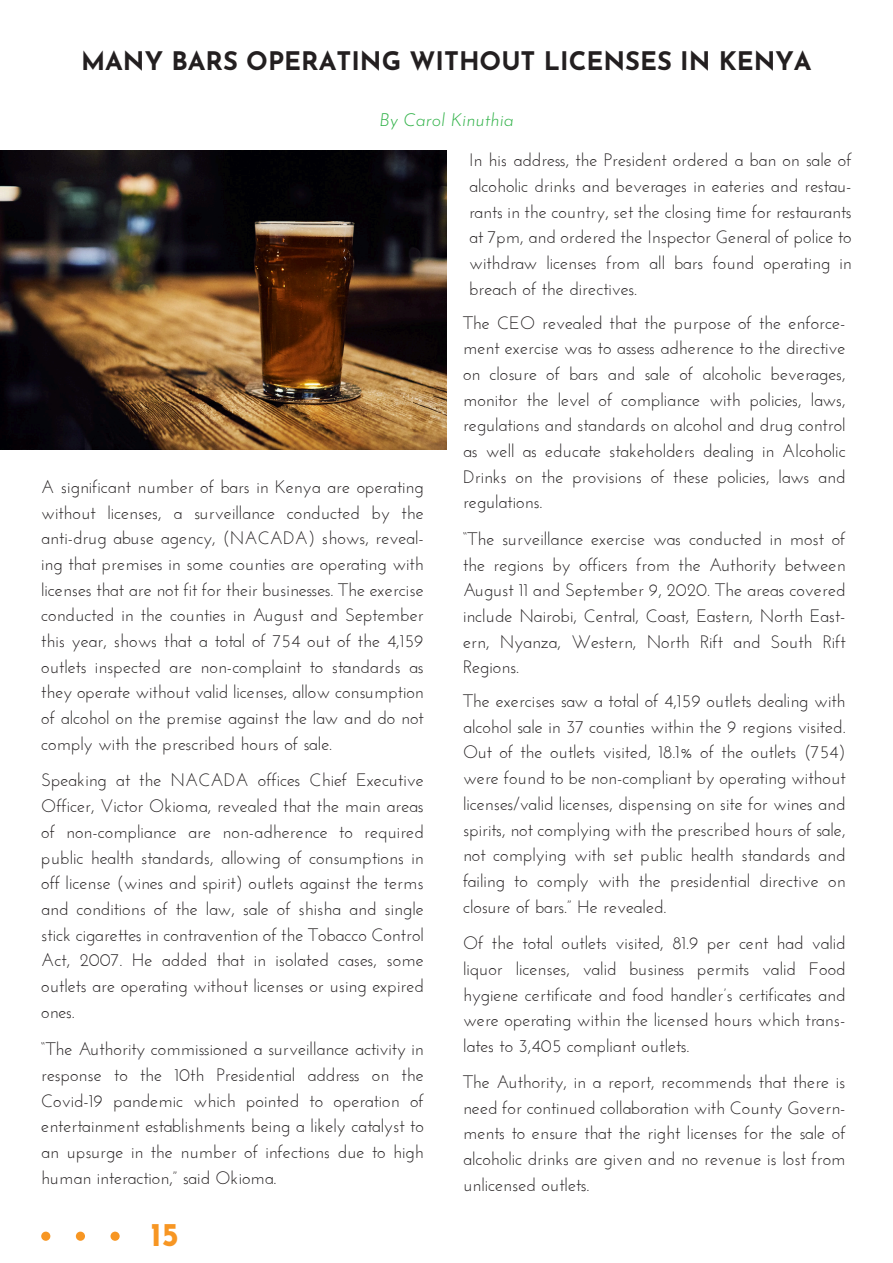
<style>
.page{position:relative;width:893px;height:1263px;background:#fff}
.page>*{position:absolute;margin:0;border:0;box-sizing:border-box;transform-origin:0 0}
.t1{font:700 33px "Josefin Sans";color:#f79623}
.t2{font:700 25.5px "Josefin Sans";color:#231f20}
.t3{font:18px/25.7px "Josefin Sans";color:#231f20;text-align:justify}
.t4{font:italic 100 18px "Josefin Sans";color:#34b34b}
</style>
<div class="page">
<div style="left:41px;top:1231px;width:9px;height:10px;background:#f79623;border-radius:50%"></div>
<div style="left:76px;top:1231px;width:9px;height:10px;background:#f79623;border-radius:50%"></div>
<div style="left:111px;top:1231px;width:9px;height:10px;background:#f79623;border-radius:50%"></div>
<img style="left:0;top:150px;width:446px;height:299px">
<h2 class="t2" style="left:81px;top:42px;width:732px">MANY BARS OPERATING WITHOUT LICENSES IN KENYA</h2>
<p class="t4" style="left:379px;top:104px;width:136px">By Carol Kinuthia</p>
<p class="t3" style="left:41px;top:474px;width:384px">A significant number of bars in Kenya are operating without licenses, a surveillance conducted by the anti-drug abuse agency, (NACADA) shows, reveal&shy;ing that premises in some counties are operating with licenses that are not fit for their businesses. The exercise conducted in the counties in August and September this year, shows that a total of 754 out of the 4,159 outlets inspected are non-complaint to standards as they operate without valid licenses, allow consumption of alcohol on the premise against the law and do not comply with the prescribed hours of sale.</p>
<p class="t3" style="left:41px;top:767px;width:384px">Speaking at the NACADA offices Chief Executive Officer, Victor Okioma, revealed that the main areas of non-compliance are non-adherence to required public health standards, allowing of consumptions in off license (wines and spirit) outlets against the terms and conditions of the law, sale of shisha and single stick cigarettes in contravention of the Tobacco Control Act, 2007. He added that in isolated cases, some outlets are operating without licenses or using expired ones.</p>
<p class="t3" style="left:41px;top:1036px;width:384px">“The Authority commissioned a surveillance activity in response to the 10th Presidential address on the Covid-19 pandemic which pointed to operation of entertainment establishments being a likely catalyst to an upsurge in the number of infections due to high human interaction,” said Okioma.</p>
<h1 class="t1" style="left:150px;top:1209px;width:30px">15</h1>
<p class="t3" style="left:469px;top:147px;width:384px">In his address, the President ordered a ban on sale of alcoholic drinks and beverages in eateries and restau&shy;rants in the country, set the closing time for restaurants at 7pm, and ordered the Inspector General of police to withdraw licenses from all bars found operating in breach of the directives.</p>
<p class="t3" style="left:463px;top:309px;width:384px">The CEO revealed that the purpose of the enforce&shy;ment exercise was to assess adherence to the directive on closure of bars and sale of alcoholic beverages, monitor the level of compliance with policies, laws, regulations and standards on alcohol and drug control as well as educate stakeholders dealing in Alcoholic Drinks on the provisions of these policies, laws and regulations.</p>
<p class="t3" style="left:463px;top:526px;width:384px">“The surveillance exercise was conducted in most of the regions by officers from the Authority between August 11 and September 9, 2020. The areas covered include Nairobi, Central, Coast, Eastern, North East&shy;ern, Nyanza, Western, North Rift and South Rift Regions.</p>
<p class="t3" style="left:463px;top:688px;width:384px">The exercises saw a total of 4,159 outlets dealing with alcohol sale in 37 counties within the 9 regions visited.<br>Out of the outlets visited, 18.1% of the outlets (754) were found to be non-compliant by operating without licenses/valid licenses, dispensing on site for wines and spirits, not complying with the prescribed hours of sale, not complying with set public health standards and failing to comply with the presidential directive on closure of bars.” He revealed.</p>
<p class="t3" style="left:463px;top:930px;width:384px">Of the total outlets visited, 81.9 per cent had valid liquor licenses, valid business permits valid Food hygiene certificate and food handler’s certificates and were operating within the licensed hours which trans&shy;lates to 3,405 compliant outlets.</p>
<p class="t3" style="left:463px;top:1069px;width:384px">The Authority, in a report, recommends that there is need for continued collaboration with County Govern&shy;ments to ensure that the right licenses for the sale of alcoholic drinks are given and no revenue is lost from unlicensed outlets.</p>
</div>
